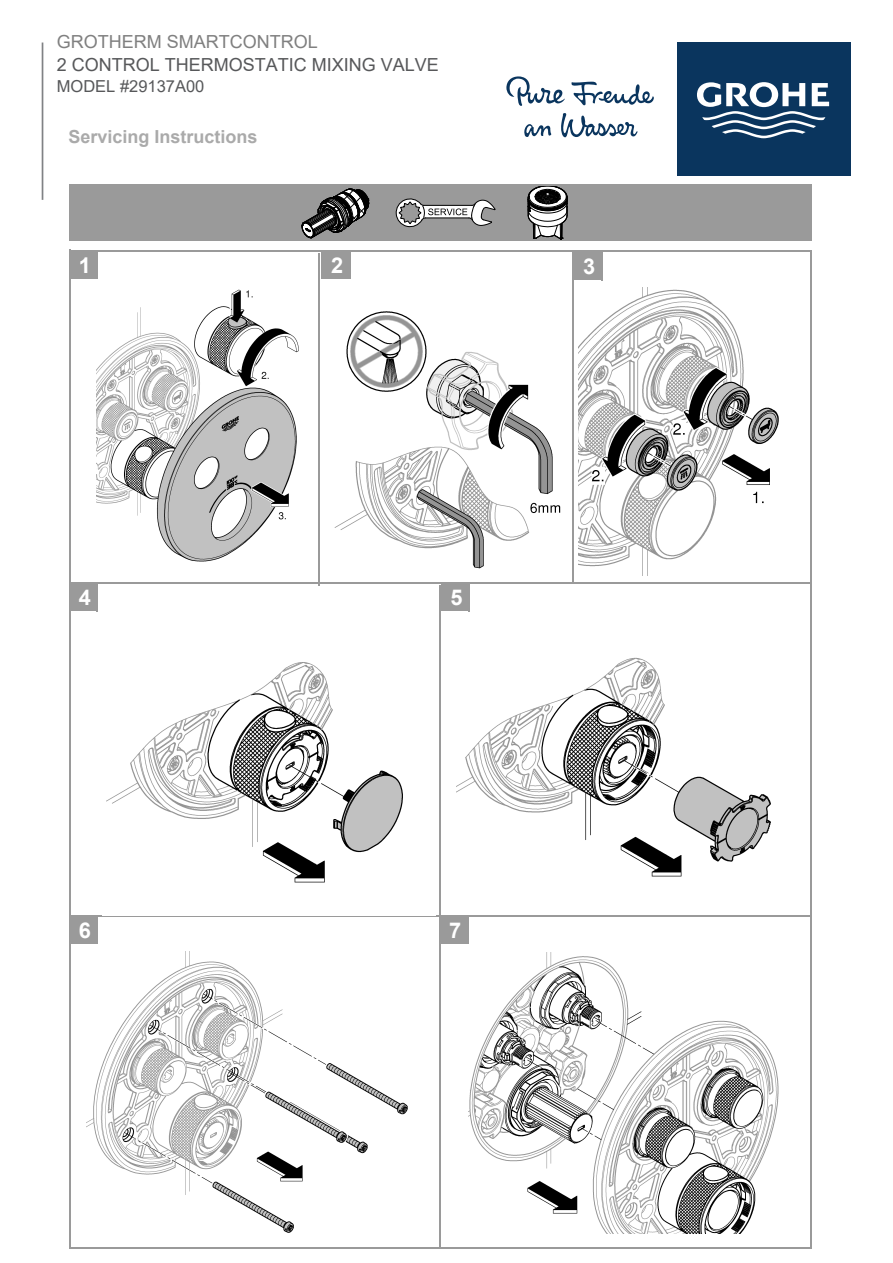
<style>
.page{position:relative;width:893px;height:1263px;background:#fff}
.page>*{position:absolute;margin:0;border:0;box-sizing:border-box;transform-origin:0 0}
.t1{font:700 21.75px "Arial";color:#fff}
.t2{font:18px/22.8px "Arial";color:#57585a}
.t3{font:700 18px "Arial";color:#aaa}
.t4{font:16.5px "Arial";color:#57585a}
.s1{color:#808080}
.s2{font-style:inherit}
</style>
<div class="page">
<div style="left:677px;top:43px;width:173px;height:133px;background:#0a355e"></div>
<svg style="left:697px;top:82px;width:132px;height:56px"></svg>
<svg style="left:506px;top:76px;width:148px;height:61px"></svg>
<hr style="left:42px;top:43px;width:1px;height:157px;background:#808285">
<div style="left:70px;top:185px;width:741px;height:55px;background:#9a9a9a"></div>
<svg style="left:396px;top:198px;width:100px;height:30px"></svg>
<svg style="left:302px;top:188px;width:67px;height:50px"></svg>
<hr style="left:70px;top:184px;width:742px;height:2px;background:#9a9a9a">
<hr style="left:810px;top:185px;width:2px;height:56px;background:#9a9a9a">
<hr style="left:69px;top:239px;width:742px;height:2px;background:#9a9a9a">
<hr style="left:69px;top:184px;width:2px;height:56px;background:#9a9a9a">
<hr style="left:70px;top:582px;width:741px;height:2px;background:#9a9a9a">
<hr style="left:96px;top:251px;width:2px;height:28px;background:#9a9a9a">
<hr style="left:70px;top:277px;width:27px;height:2px;background:#9a9a9a">
<svg style="left:71px;top:252px;width:25px;height:25px"></svg>
<hr style="left:439px;top:585px;width:2px;height:663px;background:#9a9a9a">
<div style="left:70px;top:583px;width:27px;height:27px;background:#9a9a9a"></div>
<hr style="left:96px;top:583px;width:2px;height:28px;background:#9a9a9a">
<hr style="left:70px;top:609px;width:27px;height:2px;background:#9a9a9a">
<svg style="left:323px;top:252px;width:27px;height:25px"></svg>
<hr style="left:321px;top:277px;width:29px;height:2px;background:#9a9a9a">
<hr style="left:321px;top:251px;width:2px;height:27px;background:#9a9a9a">
<hr style="left:70px;top:914px;width:741px;height:2px;background:#9a9a9a">
<div style="left:70px;top:915px;width:27px;height:28px;background:#9a9a9a"></div>
<hr style="left:96px;top:915px;width:2px;height:29px;background:#9a9a9a">
<hr style="left:70px;top:942px;width:27px;height:2px;background:#9a9a9a">
<div style="left:440px;top:915px;width:28px;height:28px;background:#9a9a9a"></div>
<hr style="left:467px;top:915px;width:2px;height:29px;background:#9a9a9a">
<hr style="left:439px;top:942px;width:29px;height:2px;background:#9a9a9a">
<hr style="left:70px;top:250px;width:742px;height:2px;background:#9a9a9a">
<hr style="left:810px;top:251px;width:2px;height:998px;background:#9a9a9a">
<hr style="left:69px;top:1247px;width:742px;height:2px;background:#9a9a9a">
<hr style="left:69px;top:250px;width:2px;height:998px;background:#9a9a9a">
<hr style="left:318px;top:254px;width:2px;height:332px;background:#9a9a9a">
<hr style="left:572px;top:251px;width:2px;height:331px;background:#9a9a9a">
<img style="left:96px;top:289px;width:203px;height:273px">
<svg style="left:528px;top:186px;width:40px;height:54px"></svg>
<div style="left:575px;top:252px;width:27px;height:27px;background:#9a9a9a"></div>
<hr style="left:601px;top:252px;width:2px;height:28px;background:#9a9a9a">
<hr style="left:574px;top:278px;width:28px;height:2px;background:#9a9a9a">
<svg style="left:574px;top:252px;width:1px;height:26px"></svg>
<div style="left:442px;top:583px;width:27px;height:27px;background:#9a9a9a"></div>
<hr style="left:468px;top:583px;width:2px;height:28px;background:#9a9a9a">
<hr style="left:442px;top:609px;width:27px;height:2px;background:#9a9a9a">
<img style="left:334px;top:311px;width:227px;height:258px">
<img style="left:578px;top:288px;width:201px;height:288px">
<img style="left:102px;top:662px;width:333px;height:254px">
<img style="left:456px;top:657px;width:315px;height:220px">
<img style="left:86px;top:952px;width:322px;height:281px">
<img style="left:468px;top:952px;width:311px;height:282px">
<p class="t2" style="left:57px;top:30px;width:384px"><span class="s1">GROTHERM SMARTCONTROL<br></span>2 CONTROL THERMOSTATIC MIXING VALVE</p>
<p class="t4" style="left:57px;top:75px;width:149px">MODEL #29137<span class="s2">A00</span></p>
<p class="t3" style="left:69px;top:124px;width:191px">Servicing Instructions</p>
<p class="t1" style="left:79px;top:250px;width:14px">1</p>
<p class="t1" style="left:331px;top:250px;width:14px">2</p>
<p class="t1" style="left:583px;top:251px;width:14px">4</p>
<p class="t1" style="left:583px;top:251px;width:14px">3</p>
<p class="t1" style="left:79px;top:582px;width:14px">4</p>
<p class="t1" style="left:451px;top:582px;width:14px">5</p>
<p class="t1" style="left:79px;top:915px;width:14px">6</p>
<p class="t1" style="left:449px;top:915px;width:14px">7</p>
</div>
